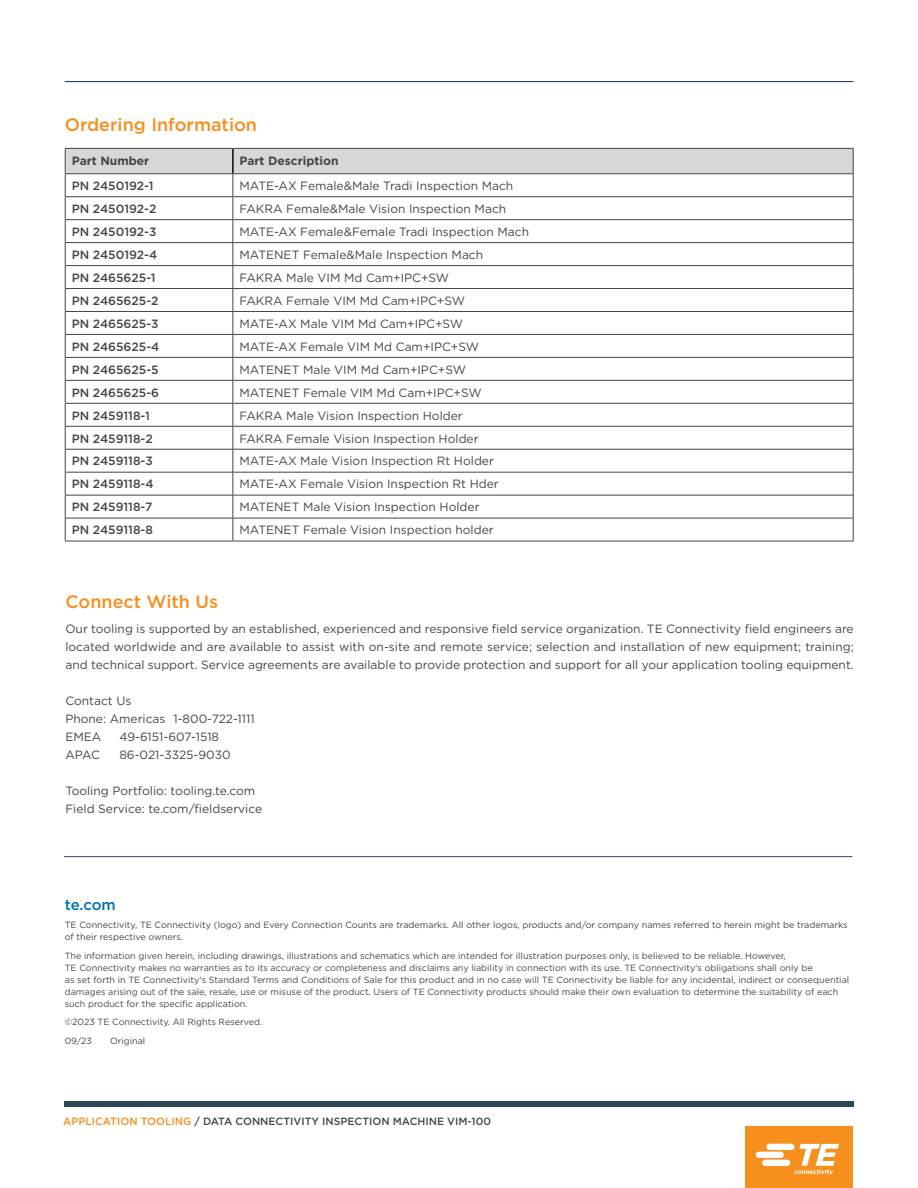
<style>
.page{position:relative;width:918px;height:1188px;background:#fff}
.page>*{position:absolute;margin:0;border:0;box-sizing:border-box;transform-origin:0 0}
.B_Body_Copy_Subhead{font:500 18px "Gotham";color:#f68f1e}
.Legal_Header{font:500 15px "Gotham";color:#0071a7}
.B_Body_Copy{font:12px/18px "Gotham";color:#454647;text-align:justify}
.B_Body_Copy-2{font:500 12px "Gotham";color:#454647}
.B_Body_Copy-3{font:700 12px "Gotham";color:#454647}
.B_Footer_Info{font:500 10.5px "Gotham";color:#454647}
.Legal{font:9px/12px "Gotham";color:#454647}
.s1{color:#f68f1e}
</style>
<div class="page">
<div style="left:745px;top:1126px;width:108px;height:62px;background:#f68f1e"></div>
<svg style="left:756px;top:1144px;width:83px;height:31px"></svg>
<div style="left:65px;top:1101px;width:789px;height:6px;background:#2b4756"></div>
<hr style="left:65px;top:81px;width:788px;height:1px;background:#2b4756">
<hr style="left:64px;top:856px;width:788px;height:1px;background:#2b4756">
<svg style="left:65px;top:148px;width:789px;height:393px"></svg>
<hr style="left:65px;top:541px;width:168px;height:1px;background:#454647">
<hr style="left:233px;top:541px;width:620px;height:1px;background:#454647">
<p class="B_Body_Copy_Subhead" style="left:65px;top:113px;width:194px">Ordering Information</p>
<p class="B_Body_Copy-3" style="left:72px;top:152px;width:79px">Part Number</p>
<p class="B_Body_Copy-3" style="left:240px;top:152px;width:101px">Part Description</p>
<p class="B_Body_Copy-2" style="left:72px;top:178px;width:83px">PN 2450192-1</p>
<p class="B_Body_Copy" style="left:240px;top:177px;width:275px">MATE-AX Female&amp;Male Tradi Inspection Mach</p>
<p class="B_Body_Copy-2" style="left:72px;top:201px;width:86px">PN 2450192-2</p>
<p class="B_Body_Copy" style="left:240px;top:199px;width:268px">FAKRA Female&amp;Male Vision Inspection Mach</p>
<p class="B_Body_Copy-2" style="left:72px;top:224px;width:86px">PN 2450192-3</p>
<p class="B_Body_Copy" style="left:240px;top:222px;width:291px">MATE-AX Female&amp;Female Tradi Inspection Mach</p>
<p class="B_Body_Copy-2" style="left:72px;top:247px;width:87px">PN 2450192-4</p>
<p class="B_Body_Copy" style="left:240px;top:245px;width:245px">MATENET Female&amp;Male Inspection Mach</p>
<p class="B_Body_Copy-2" style="left:72px;top:270px;width:85px">PN 2465625-1</p>
<p class="B_Body_Copy" style="left:240px;top:268px;width:211px">FAKRA Male VIM Md Cam+IPC+SW</p>
<p class="B_Body_Copy-2" style="left:72px;top:293px;width:88px">PN 2465625-2</p>
<p class="B_Body_Copy" style="left:240px;top:291px;width:227px">FAKRA Female VIM Md Cam+IPC+SW</p>
<p class="B_Body_Copy-2" style="left:72px;top:316px;width:88px">PN 2465625-3</p>
<p class="B_Body_Copy" style="left:240px;top:314px;width:225px">MATE-AX Male VIM Md Cam+IPC+SW</p>
<p class="B_Body_Copy-2" style="left:72px;top:339px;width:89px">PN 2465625-4</p>
<p class="B_Body_Copy" style="left:240px;top:337px;width:241px">MATE-AX Female VIM Md Cam+IPC+SW</p>
<p class="B_Body_Copy-2" style="left:72px;top:362px;width:88px">PN 2465625-5</p>
<p class="B_Body_Copy" style="left:240px;top:360px;width:228px">MATENET Male VIM Md Cam+IPC+SW</p>
<p class="B_Body_Copy-2" style="left:72px;top:385px;width:89px">PN 2465625-6</p>
<p class="B_Body_Copy" style="left:240px;top:383px;width:244px">MATENET Female VIM Md Cam+IPC+SW</p>
<p class="B_Body_Copy-2" style="left:72px;top:407px;width:80px">PN 2459118-1</p>
<p class="B_Body_Copy" style="left:240px;top:406px;width:225px">FAKRA Male Vision Inspection Holder</p>
<p class="B_Body_Copy-2" style="left:72px;top:430px;width:82px">PN 2459118-2</p>
<p class="B_Body_Copy" style="left:240px;top:429px;width:241px">FAKRA Female Vision Inspection Holder</p>
<p class="B_Body_Copy-2" style="left:72px;top:453px;width:82px">PN 2459118-3</p>
<p class="B_Body_Copy" style="left:240px;top:452px;width:256px">MATE-AX Male Vision Inspection Rt Holder</p>
<p class="B_Body_Copy-2" style="left:72px;top:476px;width:83px">PN 2459118-4</p>
<p class="B_Body_Copy" style="left:240px;top:475px;width:261px">MATE-AX Female Vision Inspection Rt Hder</p>
<p class="B_Body_Copy-2" style="left:72px;top:499px;width:82px">PN 2459118-7</p>
<p class="B_Body_Copy" style="left:240px;top:498px;width:242px">MATENET Male Vision Inspection Holder</p>
<p class="B_Body_Copy-2" style="left:72px;top:522px;width:83px">PN 2459118-8</p>
<p class="B_Body_Copy" style="left:240px;top:521px;width:256px">MATENET Female Vision Inspection holder</p>
<p class="B_Body_Copy_Subhead" style="left:65px;top:590px;width:154px">Connect With Us</p>
<p class="B_Body_Copy" style="left:65px;top:620px;width:790px">Our tooling is supported by an established, experienced and responsive field service organization. TE Connectivity field engineers are located worldwide and are available to assist with on-site and remote service; selection and installation of new equipment; training; and technical support. Service agreements are available to provide protection and support for all your application tooling equipment.</p>
<p class="B_Body_Copy" style="left:65px;top:692px;width:68px">Contact Us</p>
<p class="B_Body_Copy" style="left:65px;top:710px;width:191px">Phone: Americas 1-800-722-1111</p>
<p class="B_Body_Copy" style="left:65px;top:728px;width:37px">EMEA</p>
<p class="B_Body_Copy" style="left:119px;top:728px;width:101px">49-6151-607-1518</p>
<p class="B_Body_Copy" style="left:65px;top:746px;width:36px">APAC</p>
<p class="B_Body_Copy" style="left:119px;top:746px;width:113px">86-021-3325-9030</p>
<p class="B_Body_Copy" style="left:65px;top:782px;width:191px">Tooling Portfolio: tooling.te.com</p>
<p class="B_Body_Copy" style="left:65px;top:800px;width:198px">Field Service: te.com/fieldservice</p>
<p class="Legal_Header" style="left:65px;top:895px;width:53px">te.com</p>
<p class="Legal" style="left:65px;top:919px;width:784px">TE Connectivity, TE Connectivity (logo) and Every Connection Counts are trademarks. All other logos, products and/or company names referred to herein might be trademarks of their respective owners.</p>
<p class="Legal" style="left:65px;top:950px;width:786px">The information given herein, including drawings, illustrations and schematics which are intended for illustration purposes only, is believed to be reliable. However,<br>TE Connectivity makes no warranties as to its accuracy or completeness and disclaims any liability in connection with its use. TE Connectivity‘s obligations shall only be<br>as set forth in TE Connectivity‘s Standard Terms and Conditions of Sale for this product and in no case will TE Connectivity be liable for any incidental, indirect or consequential damages arising out of the sale, resale, use or misuse of the product. Users of TE Connectivity products should make their own evaluation to determine the suitability of each such product for the specific application.</p>
<p class="Legal" style="left:65px;top:1016px;width:199px">©2023 TE Connectivity. All Rights Reserved.</p>
<p class="Legal" style="left:65px;top:1035px;width:29px">09/23</p>
<p class="Legal" style="left:110px;top:1035px;width:37px">Original</p>
<p class="B_Footer_Info" style="left:63px;top:1114px;width:429px"><span class="s1">APPLICATION TOOLING</span> / DATA CONNECTIVITY INSPECTION MACHINE VIM-100</p>
</div>
